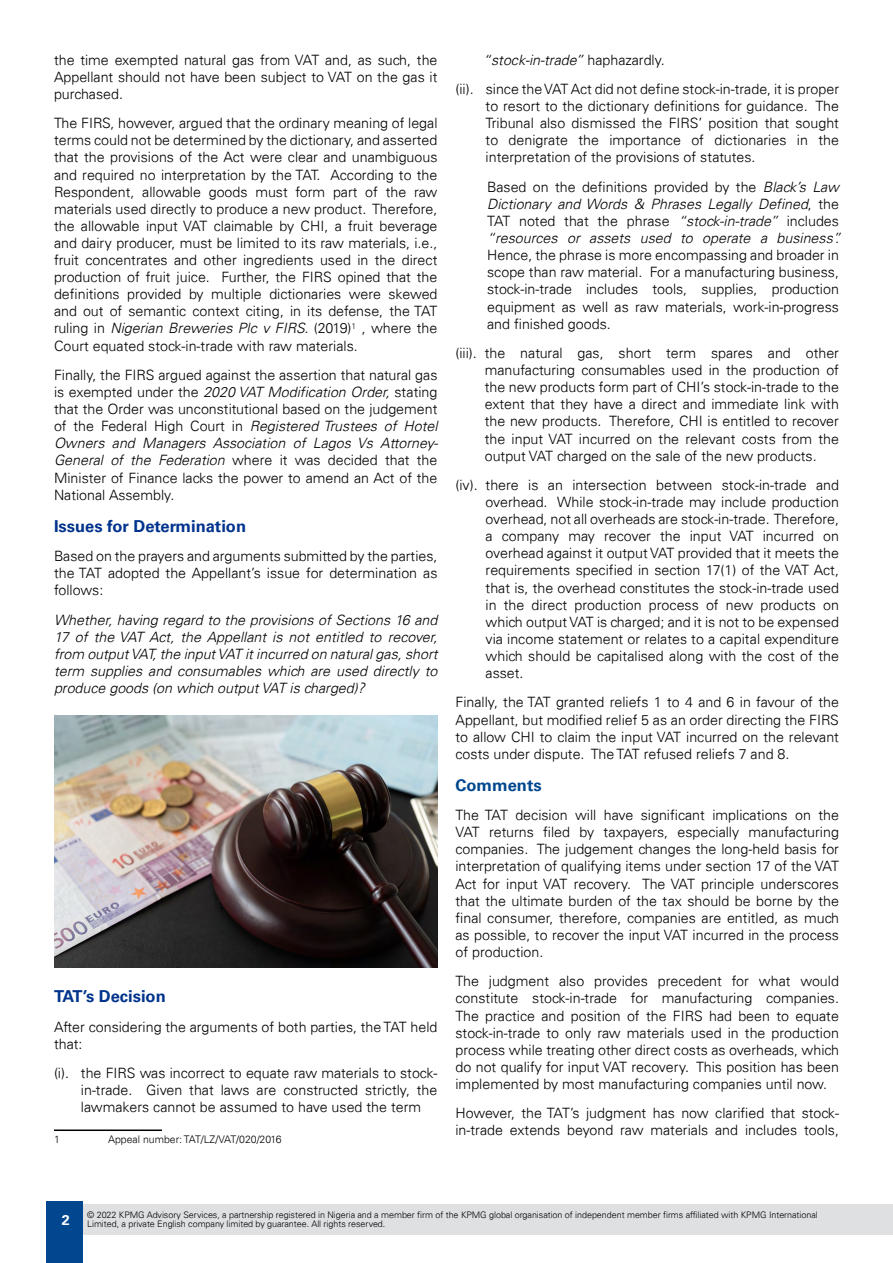
<style>
.page{position:relative;width:893px;height:1263px;background:#fff}
.page>*{position:absolute;margin:0;border:0;box-sizing:border-box;transform-origin:0 0}
.t1{font:700 16.5px "Univers 65";color:#00338d}
.t2{font:700 16.5px "Univers 65";color:#00478f}
.t3{font:300 14.25px/17.1px "Univers 45";color:#000;text-align:justify}
.t4{font:italic 300 14.25px/17.1px "Univers 45";color:#000;text-align:justify}
.t5{font:300 10.5px "Univers 45";color:#000}
.t6{font:300 9px/9px "Univers 45";letter-spacing:-.005em;color:#000}
.s1{font-style:italic}
.s2{font-style:normal}
</style>
<div class="page">
<hr style="left:54px;top:1129px;width:108px;height:2px;background:#000">
<img style="left:54px;top:715px;width:383px;height:252px">
<div style="left:81px;top:1204px;width:812px;height:31px;background:#dfe0e1"></div>
<div style="left:47px;top:1201px;width:36px;height:62px;background:#00478f"></div>
<p class="t3" style="left:54px;top:51px;width:385px">the time exempted natural gas from VAT and, as such, the Appellant should not have been subject to VAT on the gas it purchased.</p>
<p class="t3" style="left:54px;top:115px;width:385px">The FIRS, however, argued that the ordinary meaning of legal terms could not be determined by the dictionary, and asserted that the provisions of the Act were clear and unambiguous and required no interpretation by the TAT. According to the Respondent, allowable goods must form part of the raw materials used directly to produce a new product. Therefore, the allowable input VAT claimable by CHI, a fruit beverage and dairy producer, must be limited to its raw materials, i.e., fruit concentrates and other ingredients used in the direct production of fruit juice. Further, the FIRS opined that the definitions provided by multiple dictionaries were skewed and out of semantic context citing, in its defense, the TAT ruling in <span class="s1">Nigerian Breweries Plc v FIRS.</span> (2019)<sup>1</sup> , where the Court equated stock-in-trade with raw materials.</p>
<p class="t3" style="left:54px;top:366px;width:386px">Finally, the FIRS argued against the assertion that natural gas is exempted under the <span class="s1">2020 VAT Modification Order,</span> stating that the Order was unconstitutional based on the judgement of the Federal High Court in <span class="s1">Registered Trustees of Hotel Owners and Managers Association of Lagos Vs Attorney-General of the Federation</span> where it was decided that the Minister of Finance lacks the power to amend an Act of the National Assembly.</p>
<p class="t1" style="left:54px;top:516px;width:194px">Issues for Determination</p>
<p class="t3" style="left:54px;top:547px;width:385px">Based on the prayers and arguments submitted by the parties, the TAT adopted the Appellant’s issue for determination as follows:</p>
<p class="t4" style="left:54px;top:611px;width:385px">Whether, having regard to the provisions of Sections 16 and 17 of the VAT Act, the Appellant is not entitled to recover, from output VAT, the input VAT it incurred on natural gas, short term supplies and consumables which are used directly to produce goods (on which output VAT is charged)?</p>
<p class="t1" style="left:54px;top:987px;width:113px">TAT’s Decision</p>
<p class="t3" style="left:54px;top:1018px;width:385px">After considering the arguments of both parties, the TAT held that:</p>
<p class="t3" style="left:81px;top:1064px;width:358px;text-indent:-27px">(i). the FIRS was incorrect to equate raw materials to stock&shy;in-trade. Given that laws are constructed strictly, the lawmakers cannot be assumed to have used the term</p>
<p class="t5" style="left:54px;top:1133px;width:7px">1</p>
<p class="t5" style="left:108px;top:1133px;width:175px">Appeal number: TAT/LZ/VAT/020/2016</p>
<p class="t3" style="left:455px;top:45px;width:385px;line-height:29.4px;text-indent:28px"><span class="s1">“stock-in-trade”</span> haphazardly.<br>(ii). since the VAT Act did not define stock-in-trade, it is proper</p>
<p class="t3" style="left:486px;top:98px;width:355px">to resort to the dictionary definitions for guidance. The Tribunal also dismissed the FIRS’ position that sought to denigrate the importance of dictionaries in the interpretation of the provisions of statutes.</p>
<p class="t4" style="left:487px;top:178px;width:355px;text-align:left"><span class="s2">Based on the definitions provided by the</span> Black’s Law Dictionary and Words &amp; Phrases Legally Defined<span class="s2">, the TAT noted that the phrase</span> “stock-in-trade” <span class="s2">includes </span>“resources or assets used to operate a business”.</p>
<p class="t3" style="left:487px;top:247px;width:353px">Hence, the phrase is more encompassing and broader in scope than raw material. For a manufacturing business, stock-in-trade includes tools, supplies, production equipment as well as raw materials, work-in-progress and finished goods.</p>
<p class="t3" style="left:485px;top:344px;width:356px;text-indent:-29px">(iii). the natural gas, short term spares and other manufacturing consumables used in the production of the new products form part of CHI’s stock-in-trade to the extent that they have a direct and immediate link with the new products. Therefore, CHI is entitled to recover the input VAT incurred on the relevant costs from the output VAT charged on the sale of the new products.</p>
<p class="t3" style="left:486px;top:476px;width:355px;text-indent:-30px">(iv). there is an intersection between stock-in-trade and overhead. While stock-in-trade may include production overhead, not all overheads are stock-in-trade. Therefore, a company may recover the input VAT incurred on overhead against it output VAT provided that it meets the requirements specified in section 17(1) of the VAT Act, that is, the overhead constitutes the stock-in-trade used in the direct production process of new products on which output VAT is charged; and it is not to be expensed via income statement or relates to a capital expenditure which should be capitalised along with the cost of the asset.</p>
<p class="t3" style="left:455px;top:694px;width:385px">Finally, the TAT granted reliefs 1 to 4 and 6 in favour of the Appellant, but modified relief 5 as an order directing the FIRS to allow CHI to claim the input VAT incurred on the relevant costs under dispute. The TAT refused reliefs 7 and 8.</p>
<p class="t2" style="left:455px;top:775px;width:88px">Comments</p>
<p class="t3" style="left:455px;top:806px;width:385px">The TAT decision will have significant implications on the VAT returns filed by taxpayers, especially manufacturing companies. The judgement changes the long-held basis for interpretation of qualifying items under section 17 of the VAT Act for input VAT recovery. The VAT principle underscores that the ultimate burden of the tax should be borne by the final consumer, therefore, companies are entitled, as much as possible, to recover the input VAT incurred in the process of production.</p>
<p class="t3" style="left:455px;top:973px;width:385px">The judgment also provides precedent for what would constitute stock-in-trade for manufacturing companies.<br>The practice and position of the FIRS had been to equate stock-in-trade to only raw materials used in the production process while treating other direct costs as overheads, which do not qualify for input VAT recovery. This position has been implemented by most manufacturing companies until now.</p>
<p class="t3" style="left:455px;top:1105px;width:385px">However, the TAT’s judgment has now clarified that stock&shy;in-trade extends beyond raw materials and includes tools,</p>
<p class="t6" style="left:62px;top:1210px;width:757px;text-indent:25px">© 2022 KPMG Advisory Services, a partnership registered in Nigeria and a member firm of the KPMG global organisation of independent member firms affiliated with KPMG International<br><sup>2</sup> Limited, a private English company limited by guarantee. All rights reserved.</p>
</div>
